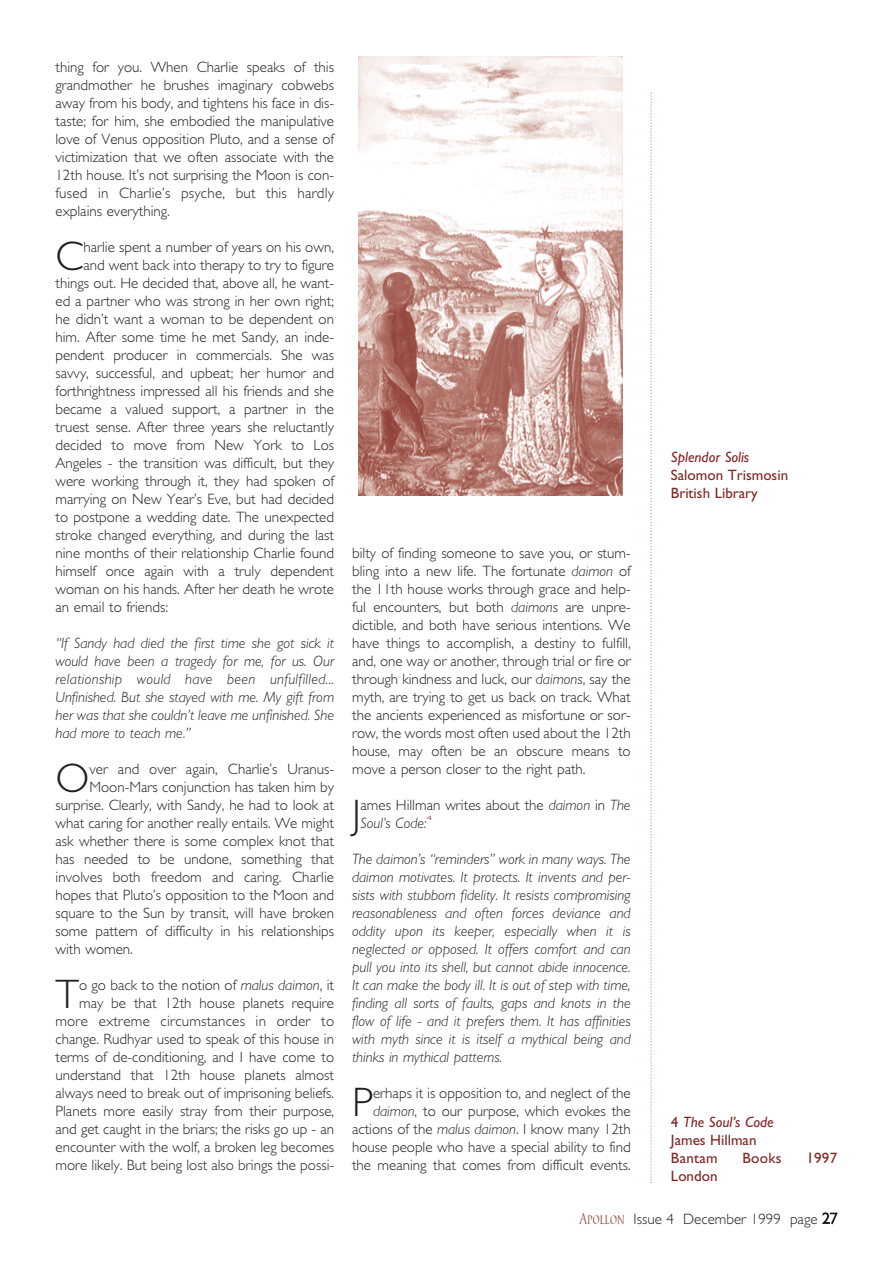
<style>
.page{position:relative;width:893px;height:1263px;background:#fff}
.page>*{position:absolute;margin:0;border:0;box-sizing:border-box;transform-origin:0 0}
.t1{font:300 41.4px "Gill Sans";color:#231f20}
.t2{font:300 15px/18px "Gill Sans";color:#231f20;text-align:justify}
.t3{font:italic 300 15px/18px "Gill Sans";color:#231f20;text-align:justify}
.t4{font:15px/18px "Gill Sans";color:#812625}
.t5{font:italic 15px "Gill Sans";color:#812625}
.t6{font:300 6.3px "Gill Sans";color:#760c16;scale:1.67 1}
.s1{font-style:italic}
.s2{font-family:"Pompeii Capitals";font-weight:400;font-size:13.5px;color:#994d45}
</style>
<div class="page">
<svg style="left:650px;top:92px;width:2px;height:1091px"></svg>
<img style="left:359px;top:56px;width:264px;height:439px">
<p class="t2" style="left:55px;top:60px;width:280px">thing for you. When Charlie speaks of this grandmother he brushes imaginary cobwebs away from his body, and tightens his face in dis&shy;taste; for him, she embodied the manipulative love of Venus opposition Pluto, and a sense of victimization that we often associate with the 12th house. It’s not surprising the Moon is con&shy;fused in Charlie’s psyche, but this hardly explains everything.</p>
<h1 class="t1" style="left:55px;top:242px;width:29px">C</h1>
<p class="t2" style="left:83px;top:240px;width:252px">harlie spent a number of years on his own,</p>
<p class="t2" style="left:83px;top:258px;width:252px">and went back into therapy to try to figure</p>
<p class="t2" style="left:55px;top:276px;width:280px">things out. He decided that, above all, he want-</p>
<p class="t2" style="left:55px;top:294px;width:280px">ed a partner who was strong in her own right;</p>
<p class="t2" style="left:55px;top:312px;width:280px">he didn’t want a woman to be dependent on</p>
<p class="t2" style="left:55px;top:330px;width:280px">him. After some time he met Sandy, an inde-</p>
<p class="t2" style="left:55px;top:348px;width:280px">pendent producer in commercials. She was</p>
<p class="t2" style="left:55px;top:366px;width:280px">savvy, successful, and upbeat; her humor and</p>
<p class="t2" style="left:55px;top:384px;width:280px">forthrightness impressed all his friends and she</p>
<p class="t2" style="left:55px;top:402px;width:280px">became a valued support, a partner in the</p>
<p class="t2" style="left:55px;top:420px;width:280px">truest sense. After three years she reluctantly</p>
<p class="t2" style="left:55px;top:438px;width:280px">decided to move from New York to Los</p>
<p class="t2" style="left:55px;top:456px;width:280px">Angeles - the transition was difficult, but they</p>
<p class="t2" style="left:55px;top:474px;width:280px">were working through it, they had spoken of</p>
<p class="t2" style="left:55px;top:492px;width:280px">marrying on New Year’s Eve, but had decided</p>
<p class="t2" style="left:55px;top:510px;width:280px">to postpone a wedding date. The unexpected</p>
<p class="t2" style="left:55px;top:528px;width:280px">stroke changed everything, and during the last</p>
<p class="t2" style="left:55px;top:546px;width:280px">nine months of their relationship Charlie found</p>
<p class="t2" style="left:55px;top:564px;width:280px">himself once again with a truly dependent</p>
<p class="t2" style="left:55px;top:582px;width:280px">woman on his hands. After her death he wrote</p>
<p class="t2" style="left:55px;top:600px;width:114px">an email to friends:</p>
<p class="t3" style="left:55px;top:636px;width:280px">“If Sandy had died the first time she got sick it would have been a tragedy for me, for us. Our relationship would have been unfulfilled...<br>Unfinished. But she stayed with me. My gift from her was that she couldn’t leave me unfinished. She had more to teach me.”</p>
<h1 class="t1" style="left:55px;top:764px;width:36px">O</h1>
<p class="t2" style="left:89px;top:762px;width:246px">ver and over again, Charlie’s Uranus-</p>
<p class="t2" style="left:89px;top:780px;width:246px">Moon-Mars conjunction has taken him by</p>
<p class="t2" style="left:55px;top:798px;width:280px">surprise. Clearly, with Sandy, he had to look at</p>
<p class="t2" style="left:55px;top:816px;width:280px">what caring for another really entails. We might</p>
<p class="t2" style="left:55px;top:833px;width:280px">ask whether there is some complex knot that</p>
<p class="t2" style="left:55px;top:851px;width:280px">has needed to be undone, something that</p>
<p class="t2" style="left:55px;top:869px;width:280px">involves both freedom and caring. Charlie</p>
<p class="t2" style="left:55px;top:887px;width:280px">hopes that Pluto’s opposition to the Moon and</p>
<p class="t2" style="left:55px;top:905px;width:280px">square to the Sun by transit, will have broken</p>
<p class="t2" style="left:55px;top:923px;width:280px">some pattern of difficulty in his relationships</p>
<p class="t2" style="left:55px;top:941px;width:79px">with women.</p>
<h1 class="t1" style="left:55px;top:980px;width:25px">T</h1>
<p class="t2" style="left:55px;top:977px;width:280px;text-align:right">o go back to the notion of <span class="s1">malus daimon</span>, it may be that 12th house planets require more extreme circumstances in order to change. Rudhyar used to speak of this house in terms of de-conditioning, and I have come to understand that 12th house planets almost always need to break out of imprisoning beliefs.<br>Planets more easily stray from their purpose, and get caught in the briars; the risks go up - an encounter with the wolf, a broken leg becomes more likely. But being lost also brings the possi-</p>
<p class="t5" style="left:671px;top:452px;width:80px">Splendor Solis</p>
<p class="t4" style="left:671px;top:467px;width:119px">Salomon Trismosin<br>British Library</p>
<p class="t2" style="left:352px;top:546px;width:280px">bilty of finding someone to save you, or stum&shy;bling into a new life. The fortunate <span class="s1">daimon</span> of the 11th house works through grace and help&shy;ful encounters, but both <span class="s1">daimons</span> are unpre&shy;dictible, and both have serious intentions. We have things to accomplish, a destiny to fulfill, and, one way or another, through trial or fire or through kindness and luck, our <span class="s1">daimons</span>, say the myth, are trying to get us back on track. What the ancients experienced as misfortune or sor&shy;row, the words most often used about the 12th house, may often be an obscure means to move a person closer to the right path.</p>
<h1 class="t1" style="left:352px;top:800px;width:10px">J</h1>
<p class="t2" style="left:360px;top:798px;width:272px">ames Hillman writes about the <span class="s1">daimon</span> in <span class="s1">The<br>Soul’s Code:</span></p>
<p class="t6" style="left:427px;top:816px;width:5px">4</p>
<p class="t3" style="left:352px;top:851px;width:280px">The daimon’s “reminders” work in many ways. The daimon motivates. It protects. It invents and per&shy;sists with stubborn fidelity. It resists compromising reasonableness and often forces deviance and oddity upon its keeper, especially when it is neglected or opposed. It offers comfort and can pull you into its shell, but cannot abide innocence.<br>It can make the body ill. It is out of step with time, finding all sorts of faults, gaps and knots in the flow of life - and it prefers them. It has affinities with myth since it is itself a mythical being and thinks in mythical patterns.</p>
<h1 class="t1" style="left:352px;top:1088px;width:23px">P</h1>
<p class="t2" style="left:352px;top:1085px;width:280px;text-align:right">erhaps it is opposition to, and neglect of the <span class="s1">daimon</span>, to our purpose, which evokes the actions of the <span class="s1">malus daimon</span>. I know many 12th house people who have a special ability to find the meaning that comes from difficult events.</p>
<p class="t2" style="left:579px;top:1211px;width:259px"><span class="s2">Apollon</span> Issue 4 December 1999 page 27</p>
<p class="t4" style="left:671px;top:1115px;width:104px">4 <span class="s1">The Soul’s Code<br></span>James Hillman<br>Bantam</p>
<p class="t4" style="left:742px;top:1151px;width:41px">Books</p>
<p class="t4" style="left:806px;top:1151px;width:32px">1997</p>
<p class="t4" style="left:671px;top:1169px;width:48px">London</p>
</div>
